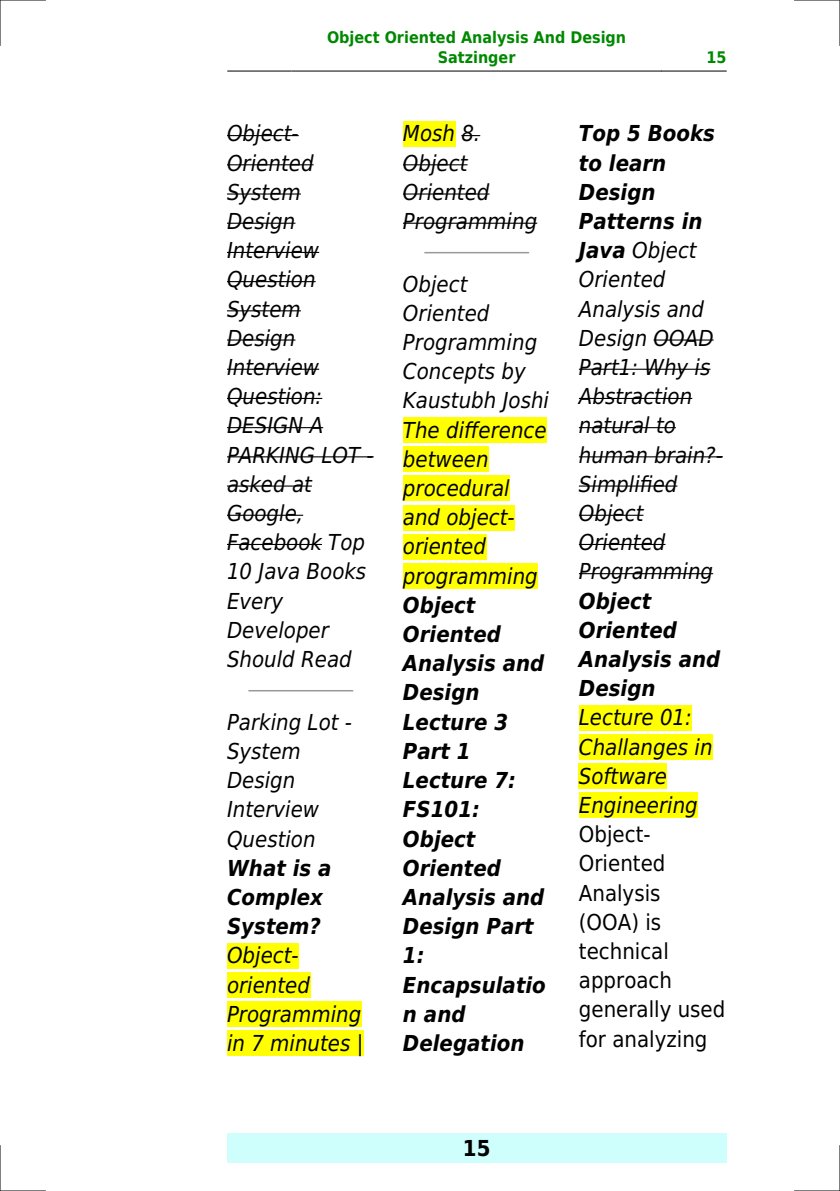
<style>
.page{position:relative;width:840px;height:1191px;background:#fff}
.page>*{position:absolute;margin:0;border:0;box-sizing:border-box;transform-origin:0 0}
.t1{font:italic 22px/29.2px "DejaVu Sans Condensed";color:#000}
.t2{font:italic 700 22px/29.2px "DejaVu Sans Condensed";color:#000}
.t3{font:22px/29.2px "DejaVu Sans Condensed";color:#000}
.t4{font:700 22px "DejaVu Sans Condensed";color:#000}
.t5{font:700 16px/19.2px "DejaVu Sans Condensed";color:#080;text-align:center}
.s1{font-weight:700}
</style>
<div class="page">
<hr style="left:227px;top:71px;width:64px;height:1px;background:#000">
<hr style="left:292px;top:71px;width:368px;height:1px;background:#000">
<hr style="left:661px;top:71px;width:64px;height:1px;background:#000">
<div style="left:227px;top:1133px;width:499px;height:29px;background:#cffffc"></div>
<hr style="left:227px;top:135px;width:71px;height:1px;background:#000">
<hr style="left:227px;top:164px;width:86px;height:1px;background:#000">
<hr style="left:227px;top:193px;width:74px;height:2px;background:#000">
<hr style="left:227px;top:223px;width:68px;height:1px;background:#000">
<hr style="left:227px;top:252px;width:92px;height:1px;background:#000">
<hr style="left:227px;top:281px;width:88px;height:1px;background:#000">
<hr style="left:227px;top:310px;width:74px;height:1px;background:#000">
<hr style="left:227px;top:339px;width:68px;height:1px;background:#000">
<hr style="left:227px;top:369px;width:92px;height:1px;background:#000">
<hr style="left:227px;top:398px;width:95px;height:1px;background:#000">
<hr style="left:227px;top:427px;width:96px;height:1px;background:#000">
<hr style="left:227px;top:456px;width:146px;height:1px;background:#000">
<hr style="left:227px;top:485px;width:85px;height:1px;background:#000">
<hr style="left:227px;top:515px;width:76px;height:1px;background:#000">
<hr style="left:227px;top:544px;width:95px;height:1px;background:#000">
<hr style="left:249px;top:690px;width:103px;height:1px;background:#999">
<div style="left:227px;top:943px;width:71px;height:25px;background:#ff0"></div>
<div style="left:227px;top:972px;width:83px;height:25px;background:#ff0"></div>
<div style="left:227px;top:1001px;width:134px;height:26px;background:#ff0"></div>
<div style="left:227px;top:1030px;width:136px;height:26px;background:#ff0"></div>
<div style="left:403px;top:121px;width:52px;height:25px;background:#ff0"></div>
<svg style="left:461px;top:135px;width:19px;height:1px"></svg>
<hr style="left:403px;top:164px;width:64px;height:1px;background:#000">
<hr style="left:403px;top:193px;width:86px;height:2px;background:#000">
<hr style="left:403px;top:223px;width:134px;height:1px;background:#000">
<hr style="left:425px;top:252px;width:103px;height:1px;background:#999">
<div style="left:403px;top:417px;width:143px;height:26px;background:#ff0"></div>
<div style="left:403px;top:446px;width:85px;height:26px;background:#ff0"></div>
<div style="left:403px;top:475px;width:106px;height:26px;background:#ff0"></div>
<div style="left:403px;top:505px;width:111px;height:25px;background:#ff0"></div>
<div style="left:403px;top:534px;width:83px;height:25px;background:#ff0"></div>
<div style="left:403px;top:563px;width:134px;height:26px;background:#ff0"></div>
<hr style="left:653px;top:339px;width:60px;height:1px;background:#000">
<hr style="left:578px;top:369px;width:132px;height:1px;background:#000">
<hr style="left:578px;top:398px;width:114px;height:1px;background:#000">
<hr style="left:578px;top:427px;width:97px;height:1px;background:#000">
<hr style="left:578px;top:456px;width:144px;height:1px;background:#000">
<hr style="left:578px;top:485px;width:99px;height:1px;background:#000">
<hr style="left:578px;top:515px;width:65px;height:1px;background:#000">
<hr style="left:578px;top:544px;width:87px;height:1px;background:#000">
<hr style="left:578px;top:573px;width:134px;height:1px;background:#000">
<div style="left:578px;top:705px;width:113px;height:25px;background:#ff0"></div>
<div style="left:578px;top:734px;width:134px;height:26px;background:#ff0"></div>
<div style="left:578px;top:763px;width:88px;height:26px;background:#ff0"></div>
<div style="left:578px;top:792px;width:119px;height:26px;background:#ff0"></div>
<hr style="left:0;top:0;width:45px;height:1px;background:#000">
<hr style="left:794px;top:0;width:45px;height:1px;background:#000">
<hr style="left:0;top:1190px;width:45px;height:1px;background:#000">
<hr style="left:794px;top:1190px;width:45px;height:1px;background:#000">
<hr style="left:0;top:0;width:1px;height:45px;background:#000">
<hr style="left:0;top:1145px;width:1px;height:46px;background:#000">
<hr style="left:839px;top:0;width:1px;height:45px;background:#000">
<hr style="left:839px;top:1145px;width:1px;height:46px;background:#000">
<p class="t5" style="left:327px;top:28px;width:300px">Object Oriented Analysis And Design<br>Satzinger</p>
<p class="t5" style="left:706px;top:48px;width:22px">15</p>
<p class="t1" style="left:227px;top:119px;width:148px">Object-<br>Oriented<br>System<br>Design<br>Interview<br>Question<br>System<br>Design<br>Interview<br>Question:<br>DESIGN A<br>PARKING LOT - asked at<br>Google,<br>Facebook Top<br>10 Java Books<br>Every<br>Developer<br>Should Read</p>
<p class="t1" style="left:227px;top:707px;width:126px">Parking Lot -<br>System<br>Design<br>Interview<br>Question</p>
<p class="t2" style="left:227px;top:853px;width:106px">What is a<br>Complex<br>System?</p>
<p class="t1" style="left:227px;top:941px;width:138px">Object&shy;oriented<br>Programming in 7 minutes |</p>
<p class="t1" style="left:403px;top:119px;width:136px">Mosh 8.<br>Object<br>Oriented<br>Programming</p>
<p class="t1" style="left:403px;top:269px;width:147px">Object<br>Oriented<br>Programming<br>Concepts by<br>Kaustubh Joshi<br>The difference between procedural and object&shy;oriented programming</p>
<p class="t2" style="left:403px;top:590px;width:144px">Object<br>Oriented<br>Analysis and<br>Design<br>Lecture 3<br>Part 1<br>Lecture 7:<br>FS101:<br>Object<br>Oriented<br>Analysis and<br>Design Part<br>1:<br>Encapsulatio n and<br>Delegation</p>
<p class="t1" style="left:578px;top:119px;width:145px"><span class="s1">Top 5 Books to learn<br>Design<br>Patterns in<br>Java</span> Object<br>Oriented<br>Analysis and<br>Design OOAD<br>Part1: Why is<br>Abstraction natural to human brain?-<br>Simplified<br>Object<br>Oriented<br>Programming</p>
<p class="t2" style="left:578px;top:586px;width:143px">Object<br>Oriented<br>Analysis and<br>Design</p>
<p class="t1" style="left:578px;top:703px;width:135px">Lecture 01:<br>Challanges in<br>Software<br>Engineering</p>
<p class="t3" style="left:578px;top:820px;width:148px">Object-<br>Oriented<br>Analysis (OOA) is technical approach generally used for analyzing</p>
<p class="t4" style="left:462px;top:1135px;width:29px">15</p>
</div>
